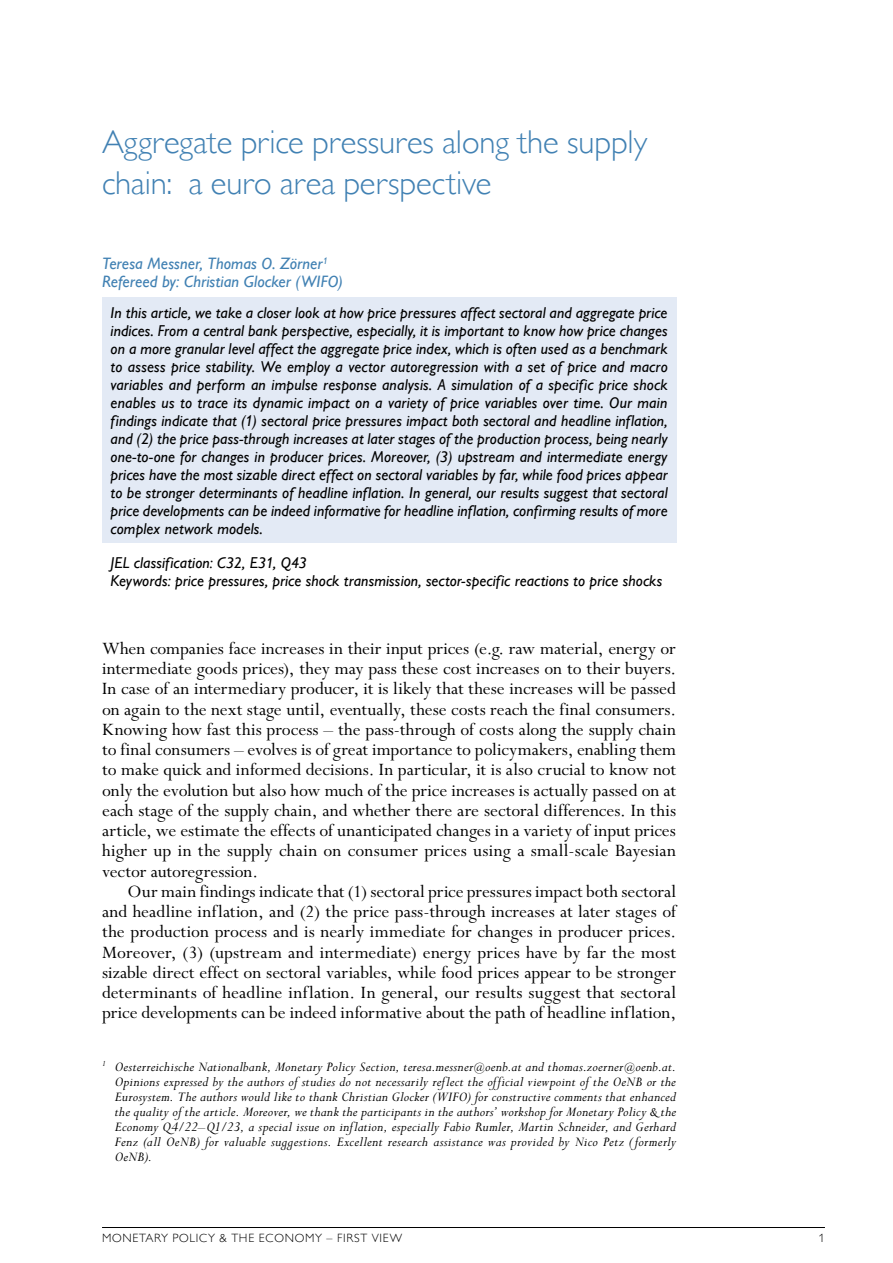
<style>
.page{position:relative;width:893px;height:1263px;background:#fff}
.page>*{position:absolute;margin:0;border:0;box-sizing:border-box;transform-origin:0 0}
.Headlines_H2_Kapiteltitel{font:300 33px/40.5px "Gill Sans MT Pro";letter-spacing:-.005em;color:#4181b3}
.Lauftexte_Text_ohne_Einzug{font:19.5px/20.2px "Perpetua Std";letter-spacing:.005em;color:#000;text-align:justify}
.Lauftexte_Text{font:19.5px/20.2px "Perpetua Std";color:#000;text-align:justify}
.Kaesten_autoren{font:italic 500 16.5px/18px "Gill Sans MT Pro";letter-spacing:.005em;color:#4181b3}
.Kaesten_Kastentext{font:italic 500 15.75px/18px "Gill Sans MT Pro";letter-spacing:.005em;color:#000;text-align:justify}
.Kaesten_Keywords{font:italic 500 15.75px "Gill Sans MT Pro";letter-spacing:.01em;color:#000}
.Kaesten_JEL{font:italic 500 15.75px "Gill Sans MT Pro";letter-spacing:.01em;color:#000}
.Lauftexte_Fussnote{font:italic 15px/15px "Perpetua Std";letter-spacing:.02em;color:#000;text-align:justify}
.t1{font:300 12px "Gill Sans MT Pro";letter-spacing:.06em;color:#000}
.s1{font-size:12px}
</style>
<div class="page">
<hr style="left:102px;top:1227px;width:723px;height:1px;background:#000">
<div style="left:102px;top:297px;width:574px;height:246px;background:#e3eaf5"></div>
<h2 class="Headlines_H2_Kapiteltitel" style="left:102px;top:121px;width:547px">Aggregate price pressures along the supply chain: a euro area perspective</h2>
<h6 class="Kaesten_autoren" style="left:102px;top:254px;width:243px">Teresa Messner, Thomas O. Zörner<sup>1<br></sup>Refereed by: Christian Glocker (WIFO)</h6>
<p class="Kaesten_Kastentext" style="left:111px;top:303px;width:559px">In this article, we take a closer look at how price pressures affect sectoral and aggregate price indices. From a central bank perspective, especially, it is important to know how price changes on a more granular level affect the aggregate price index, which is often used as a benchmark to assess price stability. We employ a vector autoregression with a set of price and macro variables and perform an impulse response analysis. A simulation of a specific price shock enables us to trace its dynamic impact on a variety of price variables over time. Our main findings indicate that (1) sectoral price pressures impact both sectoral and headline inflation, and (2) the price pass-through increases at later stages of the production process, being nearly one-to-one for changes in producer prices. Moreover, (3) upstream and intermediate energy prices have the most sizable direct effect on sectoral variables by far, while food prices appear to be stronger determinants of headline inflation. In general, our results suggest that sectoral price developments can be indeed informative for headline inflation, confirming results of more complex network models.</p>
<p class="Kaesten_JEL" style="left:111px;top:554px;width:198px">JEL classification: C32, E31, Q43</p>
<p class="Kaesten_Keywords" style="left:111px;top:572px;width:553px">Keywords: price pressures, price shock transmission, sector-specific reactions to price shocks</p>
<p class="Lauftexte_Text_ohne_Einzug" style="left:102px;top:639px;width:576px">When companies face increases in their input prices (e.g. raw material, energy or intermediate goods prices), they may pass these cost increases on to their buyers.<br>In case of an intermediary producer, it is likely that these increases will be passed on again to the next stage until, eventually, these costs reach the final consumers.<br>Knowing how fast this process – the pass-through of costs along the supply chain to final consumers – evolves is of great importance to policymakers, enabling them to make quick and informed decisions. In particular, it is also crucial to know not only the evolution but also how much of the price increases is actually passed on at each stage of the supply chain, and whether there are sectoral differences. In this article, we estimate the effects of unanticipated changes in a variety of input prices higher up in the supply chain on consumer prices using a small-scale Bayesian vector autoregression.</p>
<p class="Lauftexte_Text" style="left:102px;top:882px;width:576px;text-indent:26px">Our main findings indicate that (1) sectoral price pressures impact both sectoral and headline inflation, and (2) the price pass-through increases at later stages of the production process and is nearly immediate for changes in producer prices.<br>Moreover, (3) (upstream and intermediate) energy prices have by far the most sizable direct effect on sectoral variables, while food prices appear to be stronger determinants of headline inflation. In general, our results suggest that sectoral price developments can be indeed informative about the path of headline inflation,</p>
<p class="Lauftexte_Fussnote" style="left:115px;top:1060px;width:563px;text-indent:-13px"><sup>1</sup> Oesterreichische Nationalbank, Monetary Policy Section, teresa.messner<span class="s1">@</span>oenb.at and thomas.zoerner<span class="s1">@</span>oenb.at.<br>Opinions expressed by the authors of studies do not necessarily reflect the official viewpoint of the OeNB or the Eurosystem. The authors would like to thank Christian Glocker (WIFO) for constructive comments that enhanced the quality of the article. Moreover, we thank the participants in the authors’ workshop for Monetary Policy &amp; the Economy Q4/22–Q1/23, a special issue on inflation, especially Fabio Rumler, Martin Schneider, and Gerhard Fenz (all OeNB) for valuable suggestions. Excellent research assistance was provided by Nico Petz (formerly OeNB).</p>
<p class="t1" style="left:102px;top:1231px;width:301px">MONETARY POLICY &amp; THE ECONOMY – FIRST VIEW</p>
<p class="t1" style="left:819px;top:1231px;width:7px">1</p>
</div>
